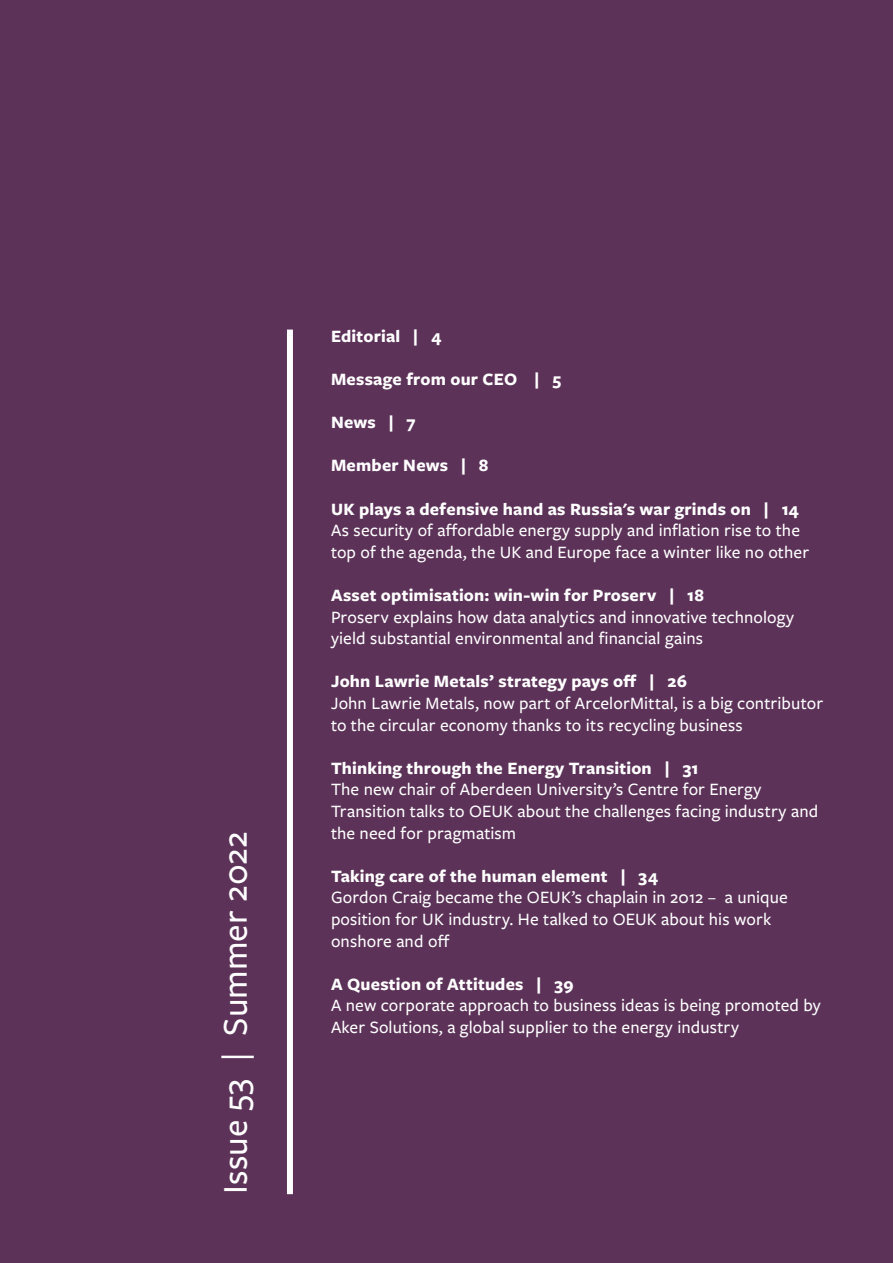
<style>
.page{position:relative;width:893px;height:1263px;background:#5c3258}
.page>*{position:absolute;margin:0;border:0;box-sizing:border-box;transform-origin:0 0}
.t1{font:500 36px "Freight Sans Pro";color:#fff}
.t2{font:500 18px/21.6px "Freight Sans Pro";letter-spacing:.01em;color:#fff}
.t3{font:700 18px "Freight Sans Pro";letter-spacing:.01em;color:#fff}
</style>
<div class="page">
<div style="left:287px;top:330px;width:6px;height:864px;background:#fff"></div>
<p class="t1" style="left:211px;top:1194px;width:364px;rotate:-90deg">Issue 53 | Summer 2022</p>
<p class="t3" style="left:331px;top:324px;width:112px">Editorial | 4</p>
<p class="t3" style="left:331px;top:367px;width:232px">Message from our CEO | 5</p>
<p class="t3" style="left:331px;top:410px;width:86px">News | 7</p>
<p class="t3" style="left:331px;top:453px;width:159px">Member News | 8</p>
<p class="t3" style="left:331px;top:496px;width:469px">UK plays a defensive hand as Russia's war grinds on | 14</p>
<p class="t2" style="left:331px;top:519px;width:480px">As security of affordable energy supply and inflation rise to the top of the agenda, the UK and Europe face a winter like no other</p>
<p class="t3" style="left:331px;top:583px;width:375px">Asset optimisation: win-win for Proserv | 18</p>
<p class="t2" style="left:331px;top:605px;width:465px">Proserv explains how data analytics and innovative technology yield substantial environmental and financial gains</p>
<p class="t3" style="left:331px;top:669px;width:357px">John Lawrie Metals’ strategy pays off | 26</p>
<p class="t2" style="left:331px;top:692px;width:494px">John Lawrie Metals, now part of ArcelorMittal, is a big contributor to the circular economy thanks to its recycling business</p>
<p class="t3" style="left:331px;top:756px;width:369px">Thinking through the Energy Transition | 31</p>
<p class="t2" style="left:331px;top:778px;width:489px">The new chair of Aberdeen University’s Centre for Energy<br>Transition talks to OEUK about the challenges facing industry and the need for pragmatism</p>
<p class="t3" style="left:331px;top:864px;width:328px">Taking care of the human element | 34</p>
<p class="t2" style="left:331px;top:886px;width:458px">Gordon Craig became the OEUK’s chaplain in 2012 – a unique position for UK industry. He talked to OEUK about his work onshore and off</p>
<p class="t3" style="left:331px;top:972px;width:244px">A Question of Attitudes | 39</p>
<p class="t2" style="left:331px;top:994px;width:491px">A new corporate approach to business ideas is being promoted by<br>Aker Solutions, a global supplier to the energy industry</p>
</div>
